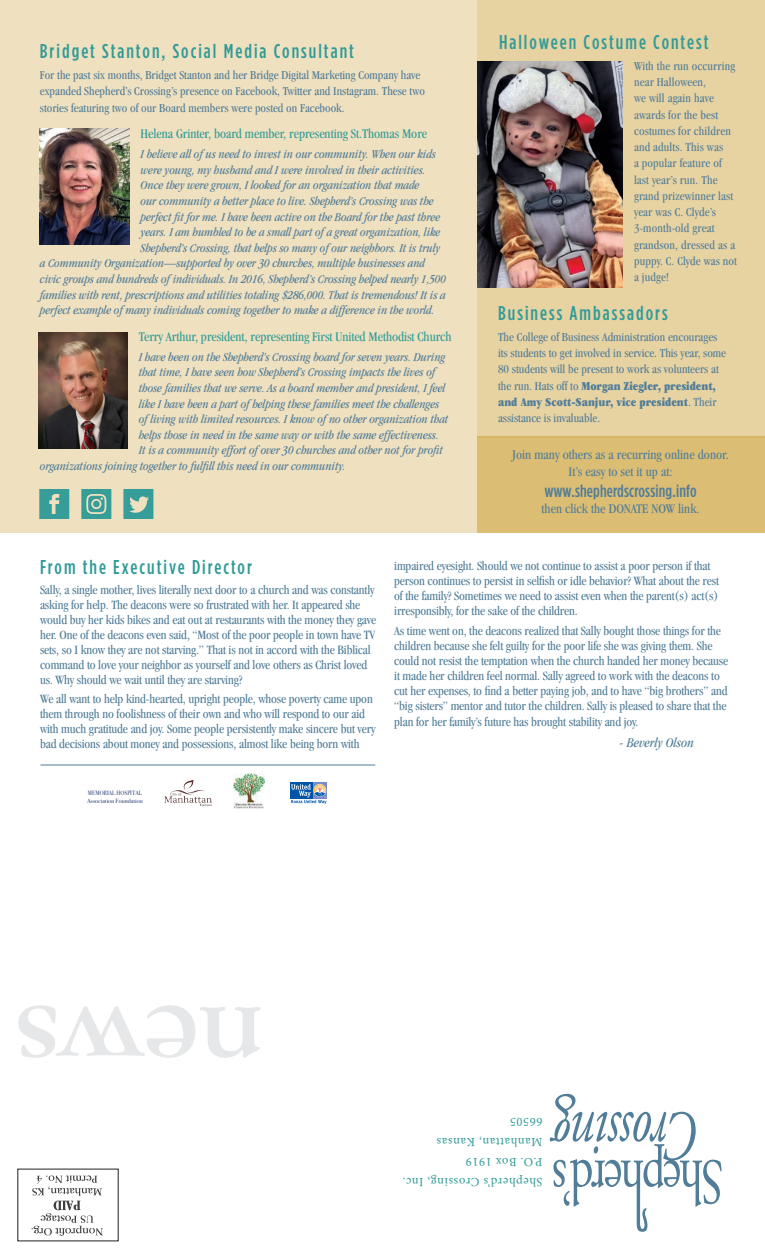
<style>
.page{position:relative;width:765px;height:1260px;background:#fff}
.page>*{position:absolute;margin:0;border:0;box-sizing:border-box;transform-origin:0 0}
.t1{font:500 20px "Gotham Condensed";letter-spacing:.1em;color:#319b98}
.t2{font:500 17.5px "Gotham Condensed";letter-spacing:.01em;color:#517d98}
.t3{font:condensed 13.75px "Garamond";letter-spacing:-.005em;color:#319b98}
.t4{font:condensed 13.75px/16.2px "Garamond";color:#517d98;text-align:center}
.t5{font:italic condensed 13.75px "Garamond";color:#517d98}
.t6{font:condensed 13.12px/15px "Garamond";letter-spacing:-.01em;color:#517d98}
.t7{font:italic condensed 12.5px "Garamond";letter-spacing:-.005em;color:#517d98}
.t8{font:condensed 12.5px/16.2px "Garamond";color:#517d98}
.t9{font:12.5px/20px "Minion Pro";letter-spacing:.045em;color:#319b98}
.t10{font:6.25px/7.5px "Bodoni Svty Two ITCTT";color:#293d74;scale:.89 1}
.s1{font-stretch:ultra-condensed}
</style>
<div class="page">
<svg style="left:0;top:0;width:765px;height:533px;background:#ecdbb6"></svg>
<svg style="left:550px;top:1094px;width:172px;height:138px"></svg>
<svg style="left:32px;top:1175px;width:71px;height:61px"></svg>
<svg style="left:18px;top:1005px;width:243px;height:53px"></svg>
<img style="left:478px;top:62px;width:145px;height:226px">
<svg style="left:39px;top:489px;width:30px;height:30px"></svg>
<svg style="left:81px;top:489px;width:30px;height:30px"></svg>
<svg style="left:123px;top:489px;width:30px;height:30px"></svg>
<div style="left:478px;top:437px;width:287px;height:96px;background:#dcbd74"></div>
<img style="left:40px;top:129px;width:89px;height:116px">
<img style="left:38px;top:333px;width:90px;height:116px">
<img style="left:234px;top:773px;width:31px;height:36px">
<img style="left:165px;top:780px;width:46px;height:26px">
<div style="left:312px;top:782px;width:15px;height:17px;background:#788dc7"></div>
<div style="left:290px;top:782px;width:22px;height:17px;background:#0155a7"></div>
<svg style="left:291px;top:784px;width:36px;height:20px"></svg>
<hr style="left:41px;top:765px;width:334px;height:1px;background:#517d98">
<h1 class="t1" style="left:499px;top:31px;width:211px">Halloween Costume Contest</h1>
<p class="t8" style="left:634px;top:58px;width:105px">With the run occurring near Halloween,<br>we will again have awards for the best costumes for children and adults. This was<br>a popular feature of last year’s run. The grand prizewinner last year was C. Clyde’s<br>3-month-old great grandson, dressed as a puppy. C. Clyde was not a judge!</p>
<h1 class="t1" style="left:498px;top:302px;width:171px">Business Ambassadors</h1>
<p class="t8" style="left:498px;top:329px;width:230px">The College of Business Administration encourages its students to get involved in service. This year, some 80 students will be present to work as volunteers at the run. Hats off to <span class="s1">Morgan Ziegler, president, and Amy Scott-Sanjur, vice president</span>. Their assistance is invaluable.</p>
<h1 class="t1" style="left:40px;top:40px;width:316px">Bridget Stanton, Social Media Consultant</h1>
<p class="t8" style="left:40px;top:67px;width:386px">For the past six months, Bridget Stanton and her Bridge Digital Marketing Company have expanded Shepherd’s Crossing’s presence on Facebook, Twitter and Instagram. These two stories featuring two of our Board members were posted on Facebook.</p>
<p class="t3" style="left:141px;top:126px;width:288px">Helena Grinter, board member, representing St.Thomas More</p>
<p class="t7" style="left:141px;top:147px;width:297px">I believe all of us need to invest in our community. When our kids</p>
<p class="t7" style="left:141px;top:163px;width:286px">were young, my husband and I were involved in their activities.</p>
<p class="t7" style="left:141px;top:178px;width:280px">Once they were grown, I looked for an organization that made</p>
<p class="t7" style="left:141px;top:194px;width:295px">our community a better place to live. Shepherd’s Crossing was the</p>
<p class="t7" style="left:141px;top:210px;width:301px">perfect fit for me. I have been active on the Board for the past three</p>
<p class="t7" style="left:141px;top:225px;width:301px">years. I am humbled to be a small part of a great organization, like</p>
<p class="t7" style="left:141px;top:241px;width:301px">Shepherd’s Crossing, that helps so many of our neighbors. It is truly</p>
<p class="t7" style="left:40px;top:257px;width:387px">a Community Organization—supported by over 30 churches, multiple businesses and</p>
<p class="t7" style="left:40px;top:272px;width:408px">civic groups and hundreds of individuals. In 2016, Shepherd’s Crossing helped nearly 1,500</p>
<p class="t7" style="left:40px;top:288px;width:407px">families with rent, prescriptions and utilities totaling $286,000. That is tremendous! It is a</p>
<p class="t7" style="left:40px;top:303px;width:396px">perfect example of many individuals coming together to make a difference in the world.</p>
<p class="t3" style="left:139px;top:329px;width:314px">Terry Arthur, president, representing First United Methodist Church</p>
<p class="t7" style="left:139px;top:350px;width:308px">I have been on the Shepherd’s Crossing board for seven years. During</p>
<p class="t7" style="left:139px;top:365px;width:298px">that time, I have seen how Shepherd’s Crossing impacts the lives of</p>
<p class="t7" style="left:139px;top:381px;width:308px">those families that we serve. As a board member and president, I feel</p>
<p class="t7" style="left:139px;top:397px;width:302px">like I have been a part of helping these families meet the challenges</p>
<p class="t7" style="left:139px;top:412px;width:311px">of living with limited resources. I know of no other organization that</p>
<p class="t7" style="left:139px;top:428px;width:301px">helps those in need in the same way or with the same effectiveness.</p>
<p class="t7" style="left:139px;top:444px;width:306px">It is a community effort of over 30 churches and other not for profit</p>
<p class="t7" style="left:40px;top:459px;width:307px">organizations joining together to fulfill this need in our community.</p>
<p class="t4" style="left:512px;top:447px;width:218px">Join many others as a recurring online donor.<br>It’s easy to set it up at:</p>
<h2 class="t2" style="left:545px;top:481px;width:154px">www.shepherdscrossing.info</h2>
<p class="t4" style="left:542px;top:501px;width:160px">then click the DONATE NOW link.</p>
<h1 class="t1" style="left:40px;top:556px;width:213px">From the Executive Director</h1>
<p class="t6" style="left:40px;top:582px;width:338px">Sally, a single mother, lives literally next door to a church and was constantly asking for help. The deacons were so frustrated with her. It appeared she would buy her kids bikes and eat out at restaurants with the money they gave her. One of the deacons even said, “Most of the poor people in town have TV sets, so I know they are not starving.” That is not in accord with the Biblical command to love your neighbor as yourself and love others as Christ loved us. Why should we wait until they are starving?</p>
<p class="t6" style="left:40px;top:691px;width:337px">We all want to help kind-hearted, upright people, whose poverty came upon them through no foolishness of their own and who will respond to our aid with much gratitude and joy. Some people persistently make sincere but very bad decisions about money and possessions, almost like being born with</p>
<p class="t10" style="left:87px;top:789px;width:64px">MEMORIAL HOSPITAL<br>Association Foundation</p>
<p class="t6" style="left:394px;top:558px;width:326px">impaired eyesight. Should we not continue to assist a poor person if that person continues to persist in selfish or idle behavior? What about the rest of the family? Sometimes we need to assist even when the parent(s) act(s) irresponsibly, for the sake of the children.</p>
<p class="t6" style="left:394px;top:623px;width:335px">As time went on, the deacons realized that Sally bought those things for the children because she felt guilty for the poor life she was giving them. She could not resist the temptation when the church handed her money because it made her children feel normal. Sally agreed to work with the deacons to cut her expenses, to find a better paying job, and to have “big brothers” and “big sisters” mentor and tutor the children. Sally is pleased to share that the</p>
<p class="t6" style="left:394px;top:714px;width:246px">plan for her family’s future has brought stability and joy.</p>
<p class="t5" style="left:619px;top:735px;width:76px">- Beverly Olson</p>
<p class="t9" style="left:542px;top:1192px;width:141px;rotate:-180deg">Shepherd’s Crossing, Inc.<br>P.O. Box 1919<br>Manhattan, Kansas<br>66505</p>
</div>
